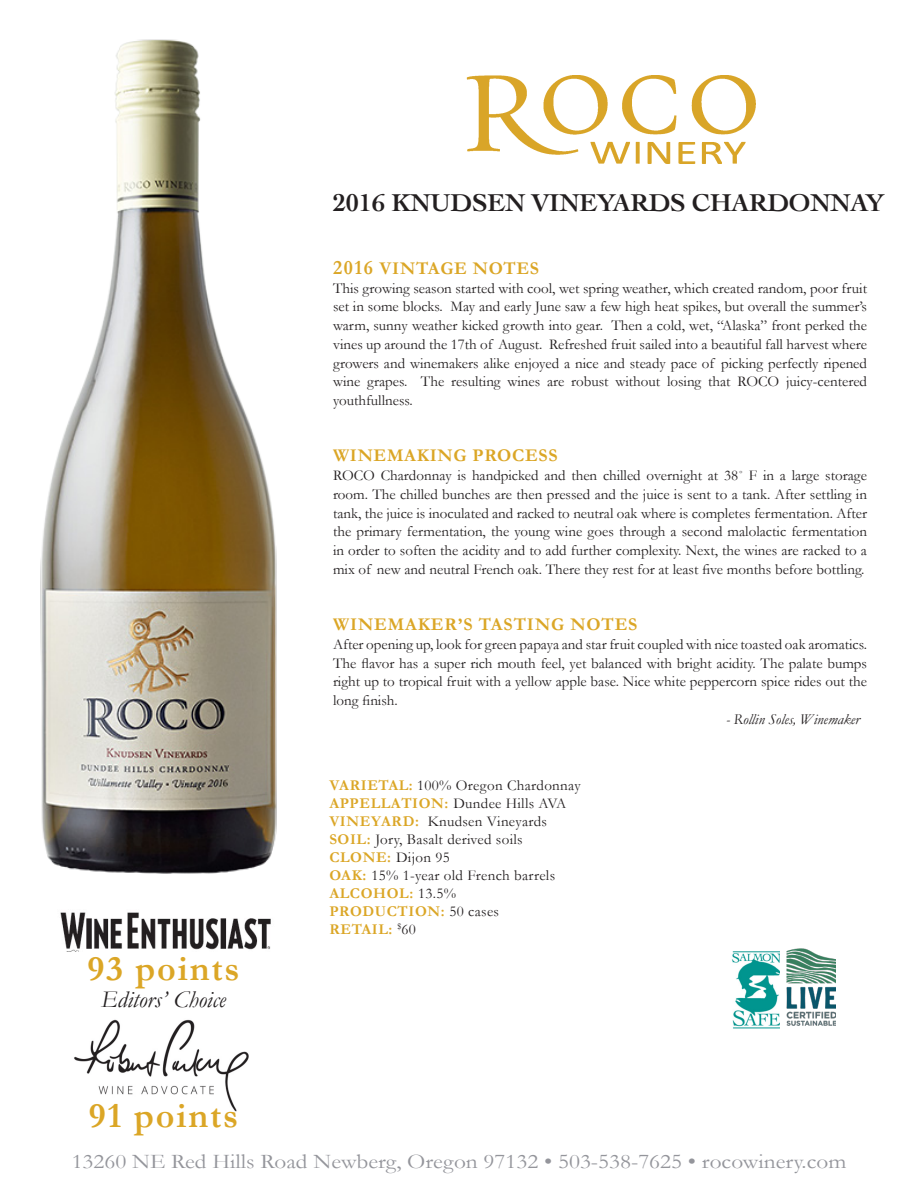
<style>
.page{position:relative;width:918px;height:1188px;background:#fff}
.page>*{position:absolute;margin:0;border:0;box-sizing:border-box;transform-origin:0 0}
.t1{font:700 36px "Garamond";letter-spacing:.05em;color:#dba626}
.t2{font:700 25.5px "Cochin";letter-spacing:-.01em;color:#231f20}
.t3{font:italic 24px "Garamond";color:#231f20}
.t4{font:21px "Garamond";color:#94959b;scale:1.11 1}
.t5{font:700 18px "Garamond";letter-spacing:.04em;color:#dba626}
.t6{font:15px/18.8px "Garamond";color:#231f20;text-align:justify}
.t7{font:15px "Garamond";letter-spacing:.02em;color:#231f20}
.t8{font:700 15px "Garamond";letter-spacing:.04em;color:#dba626}
.t9{font:italic 15px "Garamond";color:#231f20}
.s1{font-size:20.4px}
.s2{font-weight:700;color:#dba626}
.s3{font-weight:400;color:#231f20}
</style>
<div class="page">
<img style="left:731px;top:951px;width:49px;height:78px">
<img style="left:786px;top:948px;width:49px;height:78px">
<img style="left:466px;top:76px;width:290px;height:88px">
<img style="left:74px;top:1019px;width:175px;height:93px">
<img style="left:60px;top:912px;width:211px;height:39px">
<img style="left:40px;top:39px;width:237px;height:835px">
<p class="t2" style="left:333px;top:185px;width:553px">2016 KNUDSEN VINEYARDS CHARDONNAY</p>
<p class="t5" style="left:333px;top:257px;width:208px"><span class="s1">2016</span> VINTAGE NOTES</p>
<p class="t6" style="left:333px;top:278px;width:536px">This growing season started with cool, wet spring weather, which created random, poor fruit set in some blocks. May and early June saw a few high heat spikes, but overall the summer’s warm, sunny weather kicked growth into gear. Then a cold, wet, “Alaska” front perked the vines up around the 17th of August. Refreshed fruit sailed into a beautiful fall harvest where growers and winemakers alike enjoyed a nice and steady pace of picking perfectly ripened wine grapes. The resulting wines are robust without losing that ROCO juicy-centered youthfullness.</p>
<p class="t5" style="left:333px;top:445px;width:226px">WINEMAKING PROCESS</p>
<p class="t6" style="left:333px;top:466px;width:536px">ROCO Chardonnay is handpicked and then chilled overnight at 38˚ F in a large storage room. The chilled bunches are then pressed and the juice is sent to a tank. After settling in tank, the juice is inoculated and racked to neutral oak where is completes fermentation. After the primary fermentation, the young wine goes through a second malolactic fermentation in order to soften the acidity and to add further complexity. Next, the wines are racked to a mix of new and neutral French oak. There they rest for at least five months before bottling.</p>
<p class="t5" style="left:333px;top:614px;width:306px">WINEMAKER’S TASTING NOTES</p>
<p class="t6" style="left:333px;top:635px;width:536px">After opening up, look for green papaya and star fruit coupled with nice toasted oak aromatics.<br>The flavor has a super rich mouth feel, yet balanced with bright acidity. The palate bumps right up to tropical fruit with a yellow apple base. Nice white peppercorn spice rides out the long finish.</p>
<p class="t9" style="left:726px;top:710px;width:135px">- Rollin Soles, Winemaker</p>
<p class="t1" style="left:87px;top:947px;width:154px">93 points</p>
<p class="t3" style="left:101px;top:985px;width:126px">Editors’ Choice</p>
<p class="t1" style="left:89px;top:1094px;width:151px">91 points</p>
<p class="t7" style="left:329px;top:776px;width:253px"><span class="s2">VARIETAL:</span> 100% Oregon Chardonnay</p>
<p class="t7" style="left:329px;top:794px;width:239px"><span class="s2">APPELLATION:</span> Dundee Hills AVA</p>
<p class="t7" style="left:329px;top:812px;width:219px"><span class="s2">VINEYARD:</span> Knudsen Vineyards</p>
<p class="t7" style="left:329px;top:830px;width:195px"><span class="s2">SOIL:</span> Jory, Basalt derived soils</p>
<p class="t6" style="left:329px;top:847px;width:122px"><span class="s2">CLONE:</span> Dijon 95</p>
<p class="t7" style="left:329px;top:866px;width:227px"><span class="s2">OAK:</span> 15% 1-year old French barrels</p>
<p class="t8" style="left:329px;top:884px;width:128px">ALCOHOL: <span class="s3">13.5%</span></p>
<p class="t8" style="left:329px;top:902px;width:171px">PRODUCTION: <span class="s3">50 cases</span></p>
<p class="t8" style="left:329px;top:920px;width:88px">RETAIL: <sup>$</sup><span class="s3">60</span></p>
<p class="t4" style="left:72px;top:1149px;width:699px">13260 NE Red Hills Road Newberg, Oregon 97132 • 503-538-7625 • rocowinery.com</p>
</div>
